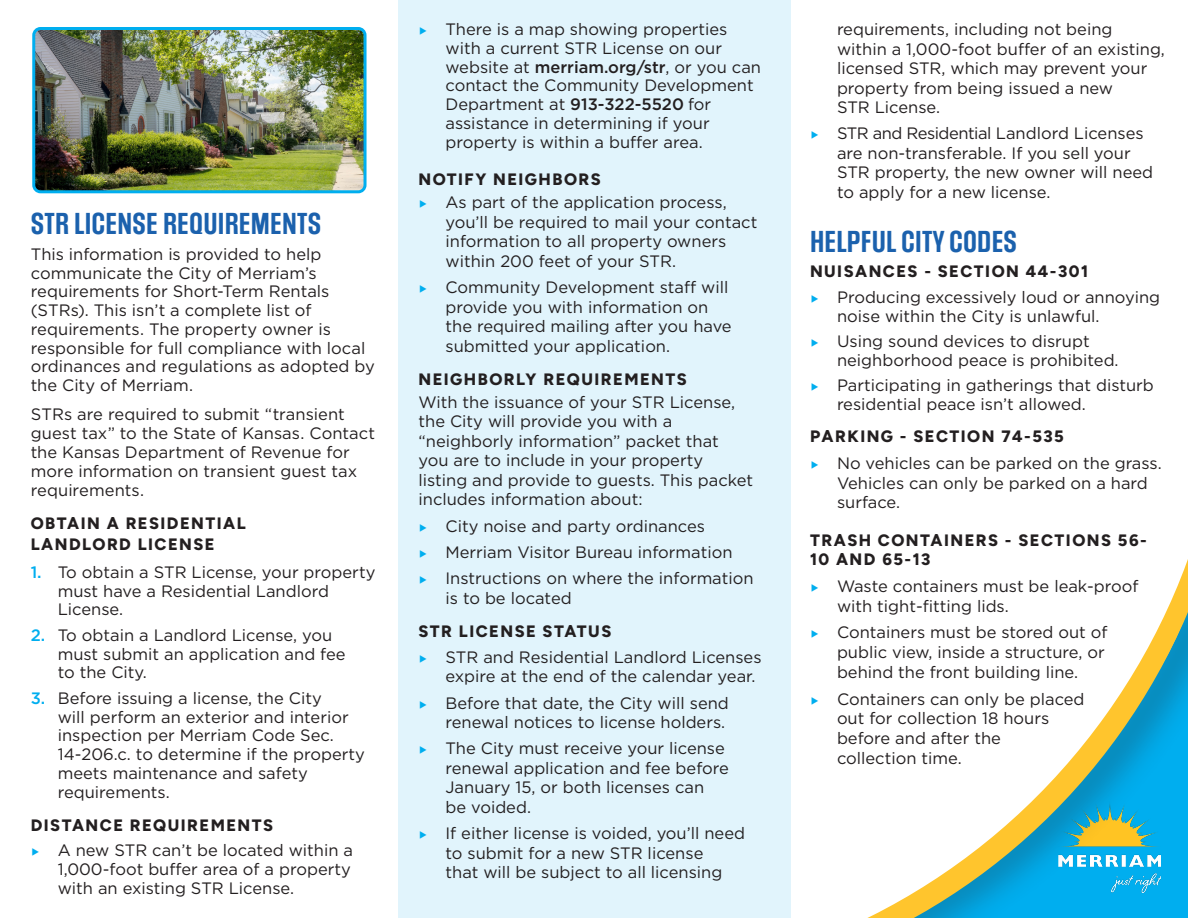
<style>
.page{position:relative;width:1188px;height:918px;background:#fff}
.page>*{position:absolute;margin:0;border:0;box-sizing:border-box;transform-origin:0 0}
.Paragraph_Style_1{font:600 25.5px "Social Gothic";letter-spacing:.01em;color:#1b61ad}
.Paragraph_Style_1-2{font:16.5px/18.8px "Gotham";color:#231f20}
.Paragraph_Style_1-3{font:800 16.5px/19.5px "Figtree";letter-spacing:.09em;color:#231f20}
.s1{font-weight:500;color:#00aeef}
.s2{color:#00aeef}
.s3{font-weight:500}
</style>
<div class="page">
<svg style="left:790px;top:139px;width:398px;height:779px"></svg>
<div style="left:398px;top:0;width:392px;height:918px;background:#e1f4fc"></div>
<img style="left:36px;top:31px;width:327px;height:158px">
<div style="left:32px;top:27px;width:335px;height:166px;border:3px solid #00aeef;border-radius:7px"></div>
<p class="Paragraph_Style_1" style="left:31px;top:207px;width:292px">STR LICENSE REQUIREMENTS</p>
<p class="Paragraph_Style_1-2" style="left:31px;top:244px;width:345px">This information is provided to help communicate the City of Merriam’s requirements for Short-Term Rentals (STRs). This isn’t a complete list of requirements. The property owner is responsible for full compliance with local ordinances and regulations as adopted by the City of Merriam.</p>
<p class="Paragraph_Style_1-2" style="left:31px;top:405px;width:346px">STRs are required to submit “transient guest tax” to the State of Kansas. Contact the Kansas Department of Revenue for more information on transient guest tax requirements.</p>
<p class="Paragraph_Style_1-3" style="left:31px;top:513px;width:217px">OBTAIN A RESIDENTIAL</p>
<p class="Paragraph_Style_1-3" style="left:31px;top:534px;width:185px">LANDLORD LICENSE</p>
<p class="Paragraph_Style_1-2" style="left:58px;top:562px;width:319px;text-indent:-27px"><span class="s1">1.</span> To obtain a STR License, your property must have a Residential Landlord<br>License.</p>
<p class="Paragraph_Style_1-2" style="left:58px;top:625px;width:289px;text-indent:-27px"><span class="s1">2.</span> To obtain a Landlord License, you must submit an application and fee to the City.</p>
<p class="Paragraph_Style_1-2" style="left:58px;top:688px;width:309px;text-indent:-27px"><span class="s1">3.</span> Before issuing a license, the City<br>will perform an exterior and interior inspection per Merriam Code Sec.<br>14-206.c. to determine if the property meets maintenance and safety requirements.</p>
<p class="Paragraph_Style_1-3" style="left:31px;top:815px;width:244px">DISTANCE REQUIREMENTS</p>
<p class="Paragraph_Style_1-2" style="left:58px;top:841px;width:297px;text-indent:-27px"><span class="s2">▶</span> A new STR can’t be located within a<br>1,000-foot buffer area of a property with an existing STR License.</p>
<p class="Paragraph_Style_1-2" style="left:446px;top:20px;width:317px;text-indent:-27px"><span class="s2">▶</span> There is a map showing properties with a current STR License on our website at <span class="s3">merriam.org/str</span>, or you can contact the Community Development Department at <span class="s3">913-322-5520</span> for assistance in determining if your property is within a buffer area.</p>
<p class="Paragraph_Style_1-3" style="left:419px;top:169px;width:184px">NOTIFY NEIGHBORS</p>
<p class="Paragraph_Style_1-2" style="left:446px;top:193px;width:313px;line-height:19.5px;text-indent:-27px"><span class="s2">▶</span> As part of the application process, you’ll be required to mail your contact information to all property owners within 200 feet of your STR.</p>
<p class="Paragraph_Style_1-2" style="left:446px;top:277px;width:288px;line-height:19.5px;text-indent:-27px"><span class="s2">▶</span> Community Development staff will provide you with information on the required mailing after you have submitted your application.</p>
<p class="Paragraph_Style_1-3" style="left:419px;top:369px;width:270px">NEIGHBORLY REQUIREMENTS</p>
<p class="Paragraph_Style_1-2" style="left:419px;top:392px;width:318px">With the issuance of your STR License,</p>
<p class="Paragraph_Style_1-2" style="left:419px;top:412px;width:302px;line-height:19.5px">the City will provide you with a “neighborly information” packet that</p>
<p class="Paragraph_Style_1-2" style="left:419px;top:451px;width:286px">you are to include in your property</p>
<p class="Paragraph_Style_1-2" style="left:419px;top:470px;width:336px;line-height:19.5px">listing and provide to guests. This packet includes information about:</p>
<p class="Paragraph_Style_1-2" style="left:419px;top:516px;width:288px"><span class="s2">▶</span> City noise and party ordinances</p>
<p class="Paragraph_Style_1-2" style="left:419px;top:542px;width:316px"><span class="s2">▶</span> Merriam Visitor Bureau information</p>
<p class="Paragraph_Style_1-2" style="left:446px;top:568px;width:310px;line-height:19.5px;text-indent:-27px"><span class="s2">▶</span> Instructions on where the information is to be located</p>
<p class="Paragraph_Style_1-3" style="left:419px;top:621px;width:194px">STR LICENSE STATUS</p>
<p class="Paragraph_Style_1-2" style="left:446px;top:647px;width:318px;line-height:19.5px;text-indent:-27px"><span class="s2">▶</span> STR and Residential Landlord Licenses expire at the end of the calendar year.</p>
<p class="Paragraph_Style_1-2" style="left:419px;top:693px;width:312px;line-height:19.5px;text-align:right"><span class="s2">▶</span> Before that date, the City will send renewal notices to license holders.</p>
<p class="Paragraph_Style_1-2" style="left:446px;top:739px;width:285px;line-height:19.5px;text-indent:-27px"><span class="s2">▶</span> The City must receive your license renewal application and fee before<br>January 15, or both licenses can be voided.</p>
<p class="Paragraph_Style_1-2" style="left:446px;top:823px;width:301px;line-height:19.5px;text-indent:-27px"><span class="s2">▶</span> If either license is voided, you’ll need to submit for a new STR license<br>that will be subject to all licensing</p>
<p class="Paragraph_Style_1-2" style="left:837px;top:19px;width:330px;line-height:19.5px">requirements, including not being within a 1,000-foot buffer of an existing, licensed STR, which may prevent your property from being issued a new<br>STR License.</p>
<p class="Paragraph_Style_1-2" style="left:837px;top:124px;width:318px;line-height:19.5px;text-indent:-27px"><span class="s2">▶</span> STR and Residential Landlord Licenses are non-transferable. If you sell your STR property, the new owner will need to apply for a new license.</p>
<p class="Paragraph_Style_1" style="left:810px;top:225px;width:209px">HELPFUL CITY CODES</p>
<p class="Paragraph_Style_1-3" style="left:810px;top:261px;width:280px">NUISANCES - SECTION 44-301</p>
<p class="Paragraph_Style_1-2" style="left:837px;top:287px;width:325px;text-indent:-27px"><span class="s2">▶</span> Producing excessively loud or annoying noise within the City is unlawful.</p>
<p class="Paragraph_Style_1-2" style="left:837px;top:332px;width:283px;text-indent:-27px"><span class="s2">▶</span> Using sound devices to disrupt neighborhood peace is prohibited.</p>
<p class="Paragraph_Style_1-2" style="left:837px;top:376px;width:318px;text-indent:-27px"><span class="s2">▶</span> Participating in gatherings that disturb residential peace isn’t allowed.</p>
<p class="Paragraph_Style_1-3" style="left:810px;top:426px;width:255px">PARKING - SECTION 74-535</p>
<p class="Paragraph_Style_1-2" style="left:837px;top:453px;width:326px;line-height:19.8px;text-indent:-27px"><span class="s2">▶</span> No vehicles can be parked on the grass.<br>Vehicles can only be parked on a hard surface.</p>
<p class="Paragraph_Style_1-3" style="left:810px;top:530px;width:338px">TRASH CONTAINERS - SECTIONS 56-<br>10 AND 65-13</p>
<p class="Paragraph_Style_1-2" style="left:837px;top:576px;width:303px;line-height:19.8px;text-indent:-27px"><span class="s2">▶</span> Waste containers must be leak-proof with tight-fitting lids.</p>
<p class="Paragraph_Style_1-2" style="left:837px;top:622px;width:272px;line-height:19.8px;text-indent:-27px"><span class="s2">▶</span> Containers must be stored out of public view, inside a structure, or behind the front building line.</p>
<p class="Paragraph_Style_1-2" style="left:837px;top:688px;width:249px;line-height:19.8px;text-indent:-27px"><span class="s2">▶</span> Containers can only be placed out for collection 18 hours before and after the collection time.</p>
</div>
